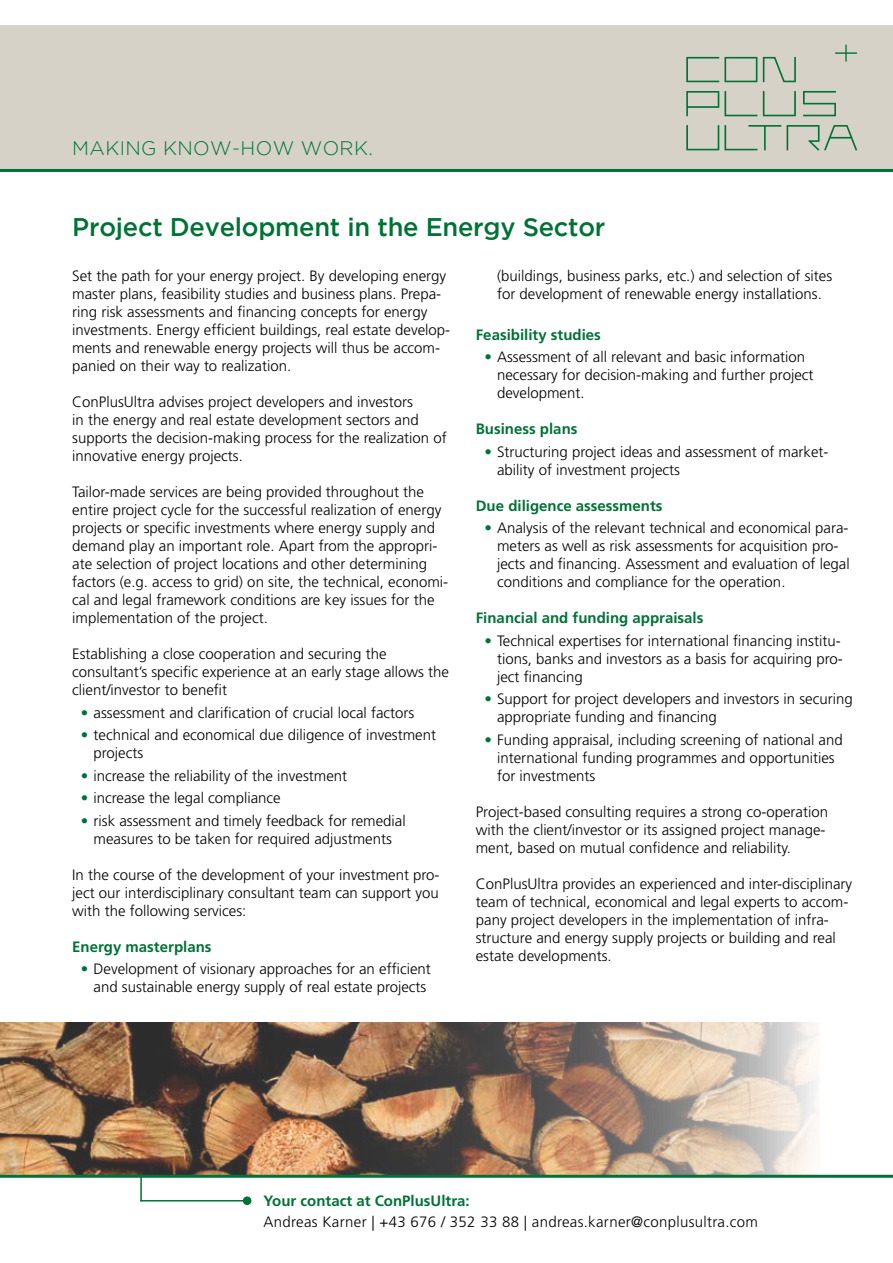
<style>
.page{position:relative;width:893px;height:1263px;background:#fff}
.page>*{position:absolute;margin:0;border:0;box-sizing:border-box;transform-origin:0 0}
.t1{font:500 25.5px "Gotham";letter-spacing:-.01em;color:#007236}
.t2{font:300 19.5px "Gotham";letter-spacing:.02em;color:#007236}
.t3{font:300 15px/18px "Frutiger LT";color:#000}
.t4{font:700 15px "Frutiger LT";color:#007236}
.t5{font:300 15px "Frutiger LT";letter-spacing:.02em;color:#000}
.s1{color:#007236}
</style>
<div class="page">
<img style="left:0;top:1022px;width:819px;height:153px">
<hr style="left:0;top:1175px;width:893px;height:3px;background:#007236">
<hr style="left:140px;top:1176px;width:2px;height:25px;background:#007236">
<hr style="left:140px;top:1200px;width:106px;height:1px;background:#007236">
<div style="left:244px;top:1197px;width:7px;height:7px;background:#007236;border-radius:50%"></div>
<div style="left:243px;top:1196px;width:8px;height:9px;border:2px solid #007236;border-radius:50%"></div>
<div style="left:0;top:26px;width:893px;height:143px;background:#d7d2c8"></div>
<svg style="left:686px;top:125px;width:95px;height:25px"></svg>
<svg style="left:787px;top:125px;width:70px;height:25px"></svg>
<svg style="left:686px;top:91px;width:71px;height:25px"></svg>
<svg style="left:763px;top:91px;width:33px;height:25px"></svg>
<svg style="left:803px;top:91px;width:33px;height:25px"></svg>
<svg style="left:763px;top:57px;width:33px;height:25px"></svg>
<svg style="left:686px;top:57px;width:71px;height:25px"></svg>
<svg style="left:835px;top:45px;width:22px;height:17px"></svg>
<hr style="left:0;top:169px;width:893px;height:3px;background:#007236">
<h2 class="t2" style="left:72px;top:137px;width:302px">MAKING KNOW-HOW WORK.</h2>
<h1 class="t1" style="left:72px;top:213px;width:535px">Project Development in the Energy Sector</h1>
<p class="t3" style="left:72px;top:267px;width:379px">Set the path for your energy project. By developing energy master plans, feasibility studies and business plans. Prepa&shy;ring risk assessments and financing concepts for energy investments. Energy efficient buildings, real estate develop&shy;ments and renewable energy projects will thus be accom&shy;panied on their way to realization.</p>
<p class="t3" style="left:72px;top:393px;width:376px">ConPlusUltra advises project developers and investors<br>in the energy and real estate development sectors and supports the decision-making process for the realization of innovative energy projects.</p>
<p class="t3" style="left:72px;top:483px;width:377px">Tailor-made services are being provided throughout the entire project cycle for the successful realization of energy projects or specific investments where energy supply and demand play an important role. Apart from the appropri&shy;ate selection of project locations and other determining factors (e.g. access to grid) on site, the technical, economi&shy;cal and legal framework conditions are key issues for the implementation of the project.</p>
<p class="t3" style="left:72px;top:645px;width:378px">Establishing a close cooperation and securing the consultant’s specific experience at an early stage allows the client/investor to benefit</p>
<p class="t3" style="left:81px;top:704px;width:335px"><span class="s1">•</span> assessment and clarification of crucial local factors</p>
<p class="t3" style="left:94px;top:726px;width:344px;text-indent:-13px"><span class="s1">•</span> technical and economical due diligence of investment projects</p>
<p class="t3" style="left:81px;top:767px;width:268px"><span class="s1">•</span> increase the reliability of the investment</p>
<p class="t3" style="left:81px;top:789px;width:201px"><span class="s1">•</span> increase the legal compliance</p>
<p class="t3" style="left:81px;top:812px;width:326px;text-align:center"><span class="s1">•</span> risk assessment and timely feedback for remedial measures to be taken for required adjustments</p>
<p class="t3" style="left:72px;top:866px;width:369px;text-align:justify">In the course of the development of your investment pro&shy;ject our interdisciplinary consultant team can support you with the following services:</p>
<p class="t4" style="left:72px;top:938px;width:141px">Energy masterplans</p>
<p class="t3" style="left:81px;top:960px;width:352px;text-align:center"><span class="s1">•</span> Development of visionary approaches for an efficient and sustainable energy supply of real estate projects</p>
<p class="t3" style="left:497px;top:267px;width:337px">(buildings, business parks, etc.) and selection of sites for development of renewable energy installations.</p>
<p class="t4" style="left:476px;top:326px;width:127px">Feasibility studies</p>
<p class="t3" style="left:497px;top:348px;width:318px;text-indent:-13px"><span class="s1">•</span> Assessment of all relevant and basic information necessary for decision-making and further project development.</p>
<p class="t4" style="left:476px;top:420px;width:103px">Business plans</p>
<p class="t3" style="left:497px;top:443px;width:333px;text-indent:-13px"><span class="s1">•</span> Structuring project ideas and assessment of market&shy;ability of investment projects</p>
<p class="t4" style="left:476px;top:497px;width:188px">Due diligence assessments</p>
<p class="t3" style="left:497px;top:519px;width:354px;text-indent:-13px"><span class="s1">•</span> Analysis of the relevant technical and economical para&shy;meters as well as risk assessments for acquisition pro&shy;jects and financing. Assessment and evaluation of legal conditions and compliance for the operation.</p>
<p class="t4" style="left:476px;top:609px;width:229px">Financial and funding appraisals</p>
<p class="t3" style="left:497px;top:632px;width:347px;text-indent:-13px"><span class="s1">•</span> Technical expertises for international financing institu&shy;tions, banks and investors as a basis for acquiring pro&shy;ject financing</p>
<p class="t3" style="left:497px;top:690px;width:357px;text-indent:-13px"><span class="s1">•</span> Support for project developers and investors in securing appropriate funding and financing</p>
<p class="t3" style="left:497px;top:731px;width:347px;text-indent:-13px"><span class="s1">•</span> Funding appraisal, including screening of national and international funding programmes and opportunities for investments</p>
<p class="t3" style="left:476px;top:803px;width:354px">Project-based consulting requires a strong co-operation with the client/investor or its assigned project manage&shy;ment, based on mutual confidence and reliability.</p>
<p class="t3" style="left:476px;top:875px;width:378px">ConPlusUltra provides an experienced and inter-disciplinary team of technical, economical and legal experts to accom&shy;pany project developers in the implementation of infra&shy;structure and energy supply projects or building and real estate developments.</p>
<p class="t4" style="left:264px;top:1192px;width:208px">Your contact at ConPlusUltra:</p>
<p class="t5" style="left:264px;top:1213px;width:496px">Andreas Karner | +43 676 / 352 33 88 | andreas.karner@conplusultra.com</p>
</div>
